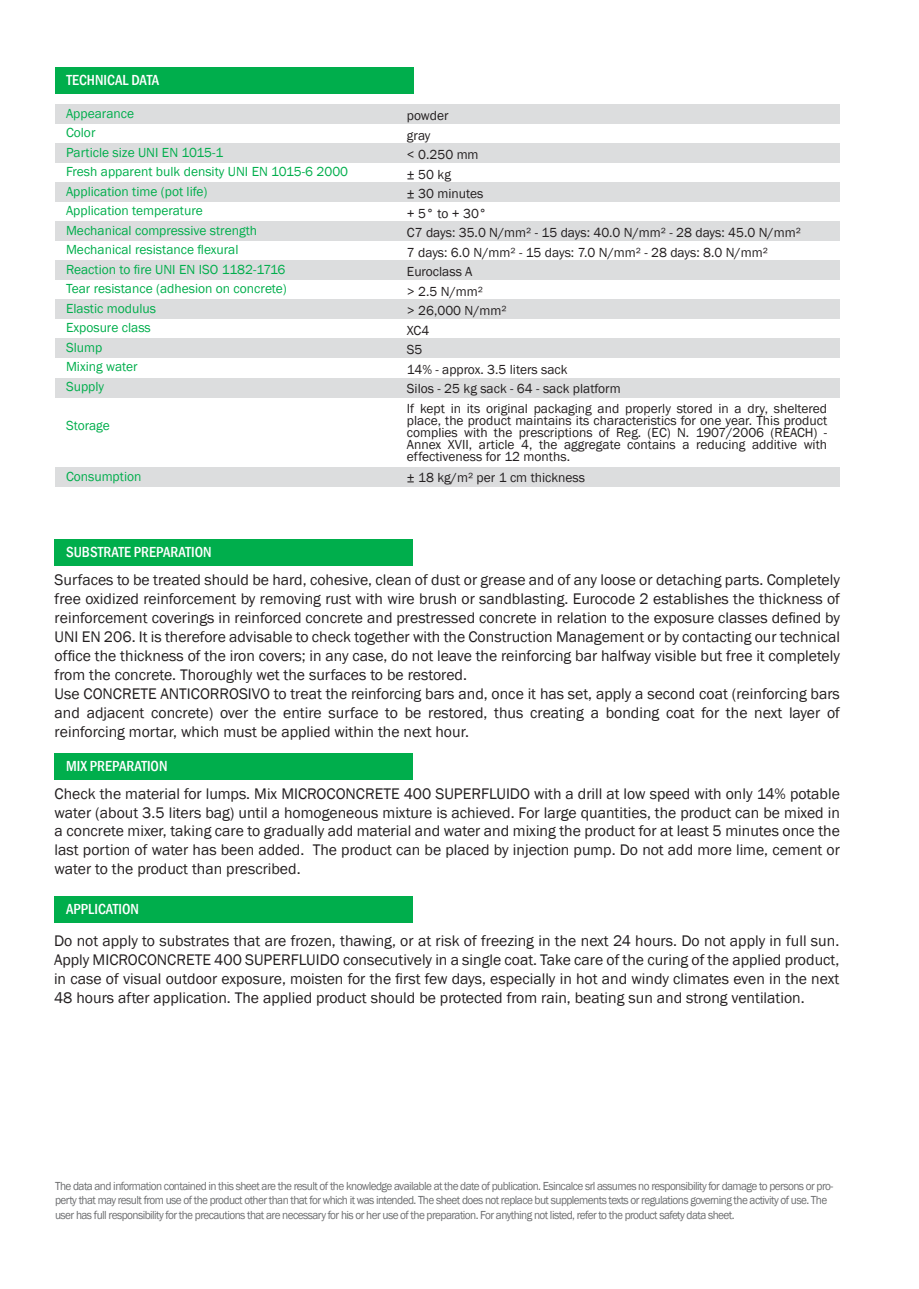
<style>
.page{position:relative;width:919px;height:1289px;background:#fff}
.page>*{position:absolute;margin:0;border:0;box-sizing:border-box;transform-origin:0 0}
.t1{font:15.75px "Franklin Gothic";color:#231f20}
.t2{font:500 condensed 15px "Franklin Gothic";color:#fff}
.t3{font:13.5px "Franklin Gothic";color:#231f20}
.t4{font:13.5px "Franklin Gothic";color:#00ae4c}
.t5{font:12px "Franklin Gothic";letter-spacing:-.05em;color:#6d6e70;scale:.94 1}
</style>
<div class="page">
<div style="left:55px;top:104px;width:785px;height:19px;background:#dcddde"></div>
<div style="left:55px;top:260px;width:785px;height:20px;background:#dcddde"></div>
<div style="left:55px;top:182px;width:785px;height:20px;background:#dcddde"></div>
<div style="left:55px;top:338px;width:785px;height:20px;background:#dcddde"></div>
<div style="left:55px;top:143px;width:785px;height:19px;background:#dcddde"></div>
<div style="left:55px;top:299px;width:785px;height:20px;background:#dcddde"></div>
<div style="left:55px;top:378px;width:785px;height:19px;background:#dcddde"></div>
<div style="left:55px;top:467px;width:785px;height:19px;background:#dcddde"></div>
<div style="left:55px;top:221px;width:785px;height:20px;background:#dcddde"></div>
<div style="left:55px;top:539px;width:358px;height:26px;background:#00ae4c"></div>
<div style="left:55px;top:753px;width:358px;height:27px;background:#00ae4c"></div>
<div style="left:55px;top:896px;width:358px;height:27px;background:#00ae4c"></div>
<div style="left:55px;top:67px;width:359px;height:27px;background:#00ae4c"></div>
<p class="t2" style="left:66px;top:74px;width:94px">TECHNICAL DATA</p>
<p class="t4" style="left:66px;top:108px;width:70px">Appearance</p>
<p class="t4" style="left:66px;top:128px;width:31px">Color</p>
<p class="t4" style="left:66px;top:147px;width:159px">Particle size UNI EN 1015-1</p>
<p class="t4" style="left:66px;top:167px;width:284px">Fresh apparent bulk density UNI EN 1015-6 2000</p>
<p class="t4" style="left:66px;top:186px;width:143px">Application time (pot life)</p>
<p class="t4" style="left:66px;top:206px;width:138px">Application temperature</p>
<p class="t4" style="left:66px;top:225px;width:193px">Mechanical compressive strength</p>
<p class="t4" style="left:66px;top:245px;width:174px">Mechanical resistance flexural</p>
<p class="t4" style="left:66px;top:264px;width:221px">Reaction to fire UNI EN ISO 1182-1716</p>
<p class="t4" style="left:66px;top:284px;width:222px">Tear resistance (adhesion on concrete)</p>
<p class="t4" style="left:66px;top:303px;width:92px">Elastic modulus</p>
<p class="t4" style="left:66px;top:323px;width:86px">Exposure class</p>
<p class="t4" style="left:66px;top:342px;width:38px">Slump</p>
<p class="t4" style="left:66px;top:362px;width:73px">Mixing water</p>
<p class="t4" style="left:66px;top:381px;width:40px">Supply</p>
<p class="t4" style="left:66px;top:420px;width:45px">Storage</p>
<p class="t4" style="left:66px;top:471px;width:77px">Consumption</p>
<p class="t2" style="left:66px;top:546px;width:147px">SUBSTRATE PREPARATION</p>
<p class="t3" style="left:407px;top:111px;width:43px">powder</p>
<p class="t3" style="left:407px;top:130px;width:25px">gray</p>
<p class="t3" style="left:407px;top:150px;width:73px">&lt; 0.250 mm</p>
<p class="t3" style="left:407px;top:169px;width:46px">± 50 kg</p>
<p class="t3" style="left:407px;top:189px;width:78px">± 30 minutes</p>
<p class="t3" style="left:407px;top:208px;width:81px">+ 5° to + 30°</p>
<p class="t3" style="left:407px;top:228px;width:395px">C7 days: 35.0 N/mm² - 15 days: 40.0 N/mm² - 28 days: 45.0 N/mm²</p>
<p class="t3" style="left:407px;top:247px;width:362px">7 days: 6.0 N/mm² - 15 days: 7.0 N/mm² - 28 days: 8.0 N/mm²</p>
<p class="t3" style="left:407px;top:267px;width:67px">Euroclass A</p>
<p class="t3" style="left:407px;top:286px;width:78px">&gt; 2.5 N/mm²</p>
<p class="t3" style="left:407px;top:306px;width:101px">&gt; 26,000 N/mm²</p>
<p class="t3" style="left:407px;top:325px;width:24px">XC4</p>
<p class="t3" style="left:407px;top:345px;width:17px">S5</p>
<p class="t3" style="left:407px;top:364px;width:162px">14% - approx. 3.5 liters sack</p>
<p class="t3" style="left:407px;top:384px;width:215px">Silos - 25 kg sack - 64 - sack platform</p>
<p class="t3" style="left:407px;top:403px;width:422px">If kept in its original packaging and properly stored in a dry, sheltered</p>
<p class="t3" style="left:407px;top:415px;width:422px">place, the product maintains its characteristics for one year. This product</p>
<p class="t3" style="left:407px;top:427px;width:422px">complies with the prescriptions of Reg. (EC) N. 1907/2006 (REACH) -</p>
<p class="t3" style="left:407px;top:439px;width:422px">Annex XVII, article 4, the aggregate contains a reducing additive with</p>
<p class="t3" style="left:407px;top:451px;width:165px">effectiveness for 12 months.</p>
<p class="t3" style="left:407px;top:472px;width:180px">± 18 kg/m² per 1 cm thickness</p>
<p class="t1" style="left:55px;top:574px;width:786px">Surfaces to be treated should be hard, cohesive, clean of dust or grease and of any loose or detaching parts. Completely</p>
<p class="t1" style="left:55px;top:593px;width:786px">free oxidized reinforcement by removing rust with wire brush or sandblasting. Eurocode 2 establishes the thickness of</p>
<p class="t1" style="left:55px;top:612px;width:786px">reinforcement coverings in reinforced concrete and prestressed concrete in relation to the exposure classes defined by</p>
<p class="t1" style="left:55px;top:631px;width:786px">UNI EN 206. It is therefore advisable to check together with the Construction Management or by contacting our technical</p>
<p class="t1" style="left:55px;top:650px;width:786px">office the thickness of the iron covers; in any case, do not leave the reinforcing bar halfway visible but free it completely</p>
<p class="t1" style="left:55px;top:669px;width:414px">from the concrete. Thoroughly wet the surfaces to be restored.</p>
<p class="t1" style="left:55px;top:688px;width:786px">Use CONCRETE ANTICORROSIVO to treat the reinforcing bars and, once it has set, apply a second coat (reinforcing bars</p>
<p class="t1" style="left:55px;top:706px;width:786px">and adjacent concrete) over the entire surface to be restored, thus creating a bonding coat for the next layer of</p>
<p class="t1" style="left:55px;top:725px;width:416px">reinforcing mortar, which must be applied within the next hour.</p>
<p class="t2" style="left:66px;top:760px;width:103px">MIX PREPARATION</p>
<p class="t1" style="left:55px;top:787px;width:786px">Check the material for lumps. Mix MICROCONCRETE 400 SUPERFLUIDO with a drill at low speed with only 14% potable</p>
<p class="t1" style="left:55px;top:806px;width:786px">water (about 3.5 liters bag) until a homogeneous mixture is achieved. For large quantities, the product can be mixed in</p>
<p class="t1" style="left:55px;top:825px;width:786px">a concrete mixer, taking care to gradually add material and water and mixing the product for at least 5 minutes once the</p>
<p class="t1" style="left:55px;top:844px;width:786px">last portion of water has been added. The product can be placed by injection pump. Do not add more lime, cement or</p>
<p class="t1" style="left:55px;top:863px;width:247px">water to the product than prescribed.</p>
<p class="t2" style="left:66px;top:903px;width:74px">APPLICATION</p>
<p class="t1" style="left:54px;top:935px;width:786px">Do not apply to substrates that are frozen, thawing, or at risk of freezing in the next 24 hours. Do not apply in full sun.</p>
<p class="t1" style="left:54px;top:954px;width:786px">Apply MICROCONCRETE 400 SUPERFLUIDO consecutively in a single coat. Take care of the curing of the applied product,</p>
<p class="t1" style="left:54px;top:973px;width:786px">in case of visual outdoor exposure, moisten for the first few days, especially in hot and windy climates even in the next</p>
<p class="t1" style="left:54px;top:991px;width:752px">48 hours after application. The applied product should be protected from rain, beating sun and strong ventilation.</p>
<p class="t5" style="left:55px;top:1181px;width:829px">The data and information contained in this sheet are the result of the knowledge available at the date of publication. Esincalce srl assumes no responsibility for damage to persons or pro-</p>
<p class="t5" style="left:55px;top:1196px;width:822px">perty that may result from use of the product other than that for which it was intended. The sheet does not replace but supplements texts or regulations governing the activity of use. The</p>
<p class="t5" style="left:55px;top:1210px;width:724px">user has full responsibility for the precautions that are necessary for his or her use of the preparation. For anything not listed, refer to the product safety data sheet.</p>
</div>
